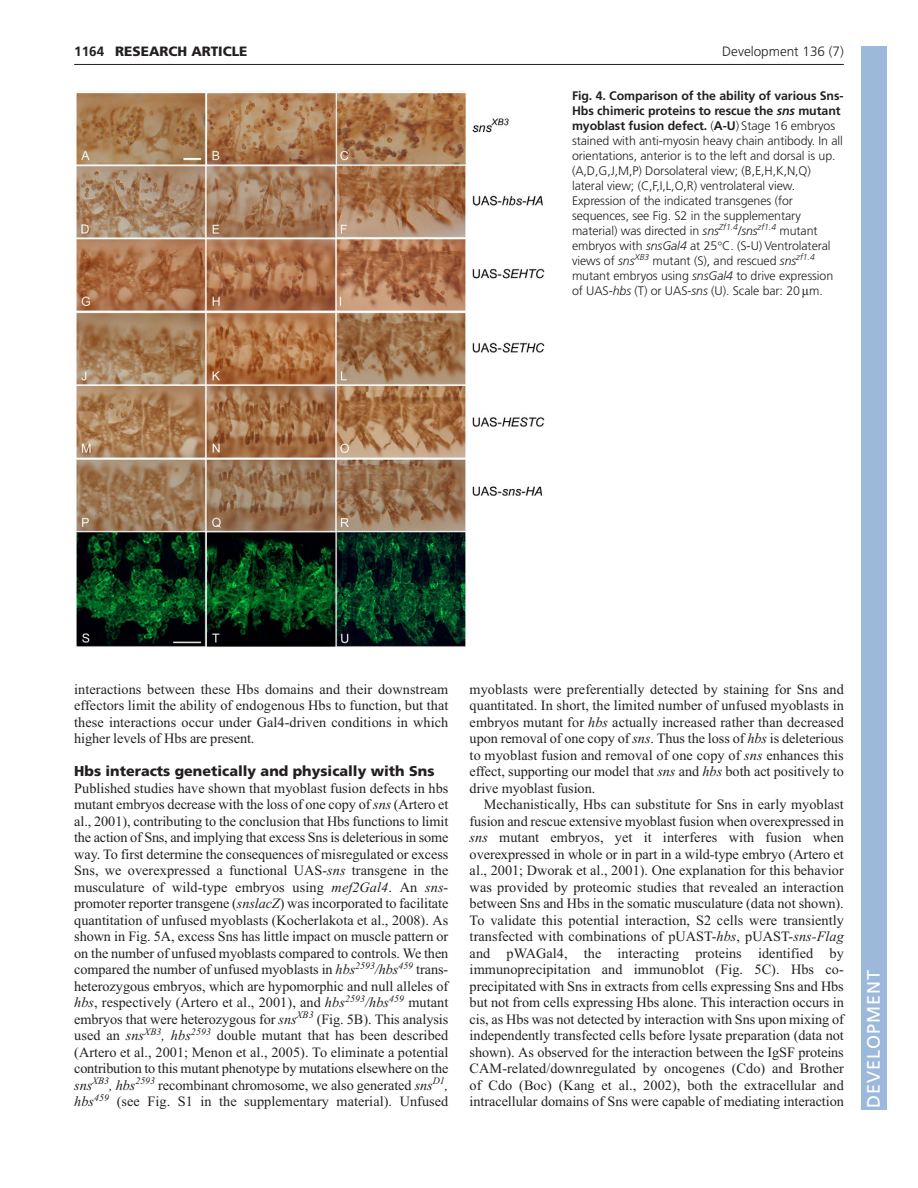
<style>
.page{position:relative;width:918px;height:1188px;background:#fff}
.page>*{position:absolute;margin:0;border:0;box-sizing:border-box;transform-origin:0 0}
.t1{font:18px "Frutiger LT Std";letter-spacing:.055em;color:#fff}
.t2{font:14.25px/16.5px "Times New Roman";letter-spacing:-.005em;color:#231f20;text-align:justify}
.t3{font:900 14.25px "Frutiger LT Std";color:#231f20}
.t4{font:300 13.5px "Frutiger LT Std";color:#231f20}
.t5{font:900 13.5px "Frutiger LT Std";color:#231f20}
.t6{font:700 13.5px "Frutiger LT Std";color:#231f20}
.t7{font:300 12.3px/15px "Frutiger LT Std";letter-spacing:-.005em;color:#231f20}
.s1{font-weight:700}
.s2{font-weight:700;font-style:italic}
.s3{font-style:italic}
.s4{font-family:"Times New Roman";font-weight:400}
</style>
<div class="page">
<hr style="left:74px;top:64px;width:770px;height:1px;background:#231f20">
<img style="left:76px;top:90px;width:469px;height:557px">
<div style="left:861px;top:46px;width:25px;height:1064px;background:#9cb9db"></div>
<p class="t6" style="left:74px;top:46px;width:32px">1164</p>
<p class="t5" style="left:115px;top:46px;width:134px">RESEARCH ARTICLE</p>
<p class="t4" style="left:722px;top:46px;width:123px">Development 136 (7)</p>
<p class="t7" style="left:572px;top:89px;width:273px"><span class="s1">Fig. 4. Comparison of the ability of various Sns-Hbs chimeric proteins to rescue the</span> <span class="s2">sns</span> <span class="s1">mutant myoblast fusion defect.</span> (<span class="s1">A-U</span>) Stage 16 embryos stained with anti-myosin heavy chain antibody. In all orientations, anterior is to the left and dorsal is up. (A,D,G,J,M,P) Dorsolateral view; (B,E,H,K,N,Q) lateral view; (C,F,I,L,O,R) ventrolateral view.<br>Expression of the indicated transgenes (for sequences, see Fig. S2 in the supplementary material) was directed in <span class="s3">sns</span><sup>Zf1.4</sup><span class="s3">/sns</span><sup>zf1.4</sup> mutant embryos with <span class="s3">snsGal4</span> at 25<span class="s4">°</span>C. (S-U) Ventrolateral views of <span class="s3">sns</span><sup>XB3</sup> mutant (S), and rescued <span class="s3">sns</span><sup>zf1.4 </sup>mutant embryos using <span class="s3">snsGal4</span> to drive expression of UAS-<span class="s3">hbs</span> (T) or UAS-<span class="s3">sns</span> (U). Scale bar: 20 m.</p>
<p class="t2" style="left:74px;top:682px;width:376px">interactions between these Hbs domains and their downstream effectors limit the ability of endogenous Hbs to function, but that these interactions occur under Gal4-driven conditions in which higher levels of Hbs are present.</p>
<p class="t3" style="left:74px;top:766px;width:362px">Hbs interacts genetically and physically with Sns</p>
<p class="t2" style="left:74px;top:781px;width:376px">Published studies have shown that myoblast fusion defects in hbs mutant embryos decrease with the loss of one copy of <span class="s3">sns</span> (Artero et al., 2001), contributing to the conclusion that Hbs functions to limit the action of Sns, and implying that excess Sns is deleterious in some way. To first determine the consequences of misregulated or excess Sns, we overexpressed a functional UAS-<span class="s3">sns</span> transgene in the musculature of wild-type embryos using <span class="s3">mef2Gal4</span>. An <span class="s3">sns&shy;</span>promoter reporter transgene (<span class="s3">snslacZ</span>) was incorporated to facilitate quantitation of unfused myoblasts (Kocherlakota et al., 2008). As shown in Fig. 5A, excess Sns has little impact on muscle pattern or on the number of unfused myoblasts compared to controls. We then compared the number of unfused myoblasts in <span class="s3">hbs</span><sup>2593</sup><span class="s3">/hbs</span><sup>459</sup> trans&shy;heterozygous embryos, which are hypomorphic and null alleles of <span class="s3">hbs</span>, respectively (Artero et al., 2001), and <span class="s3">hbs</span><sup>2593</sup><span class="s3">/hbs</span><sup>459</sup> mutant embryos that were heterozygous for <span class="s3">sns</span><sup>XB3</sup> (Fig. 5B). This analysis used an <span class="s3">sns</span><sup>XB3</sup><span class="s3">, hbs</span><sup>2593</sup> double mutant that has been described (Artero et al., 2001; Menon et al., 2005). To eliminate a potential contribution to this mutant phenotype by mutations elsewhere on the <span class="s3">sns</span><sup>XB3</sup><span class="s3">, hbs</span><sup>2593</sup> recombinant chromosome, we also generated <span class="s3">sns</span><sup>D1</sup><span class="s3">, hbs</span><sup>459</sup> (see Fig. S1 in the supplementary material). Unfused</p>
<p class="t2" style="left:470px;top:682px;width:376px">myoblasts were preferentially detected by staining for Sns and quantitated. In short, the limited number of unfused myoblasts in embryos mutant for <span class="s3">hbs</span> actually increased rather than decreased upon removal of one copy of <span class="s3">sns</span>. Thus the loss of <span class="s3">hbs</span> is deleterious to myoblast fusion and removal of one copy of <span class="s3">sns</span> enhances this effect, supporting our model that <span class="s3">sns</span> and <span class="s3">hbs</span> both act positively to drive myoblast fusion.</p>
<p class="t2" style="left:470px;top:798px;width:376px;text-indent:14px">Mechanistically, Hbs can substitute for Sns in early myoblast fusion and rescue extensive myoblast fusion when overexpressed in <span class="s3">sns</span> mutant embryos, yet it interferes with fusion when overexpressed in whole or in part in a wild-type embryo (Artero et al., 2001; Dworak et al., 2001). One explanation for this behavior was provided by proteomic studies that revealed an interaction between Sns and Hbs in the somatic musculature (data not shown).<br>To validate this potential interaction, S2 cells were transiently transfected with combinations of pUAST-<span class="s3">hbs</span>, pUAST-<span class="s3">sns-Flag </span>and pWAGal4, the interacting proteins identified by immunoprecipitation and immunoblot (Fig. 5C). Hbs co&shy;precipitated with Sns in extracts from cells expressing Sns and Hbs but not from cells expressing Hbs alone. This interaction occurs in cis, as Hbs was not detected by interaction with Sns upon mixing of independently transfected cells before lysate preparation (data not shown). As observed for the interaction between the IgSF proteins CAM-related/downregulated by oncogenes (Cdo) and Brother of Cdo (Boc) (Kang et al., 2002), both the extracellular and intracellular domains of Sns were capable of mediating interaction</p>
<p class="t1" style="left:863px;top:1108px;width:140px;rotate:-90deg">DEVELOPMENT</p>
</div>
